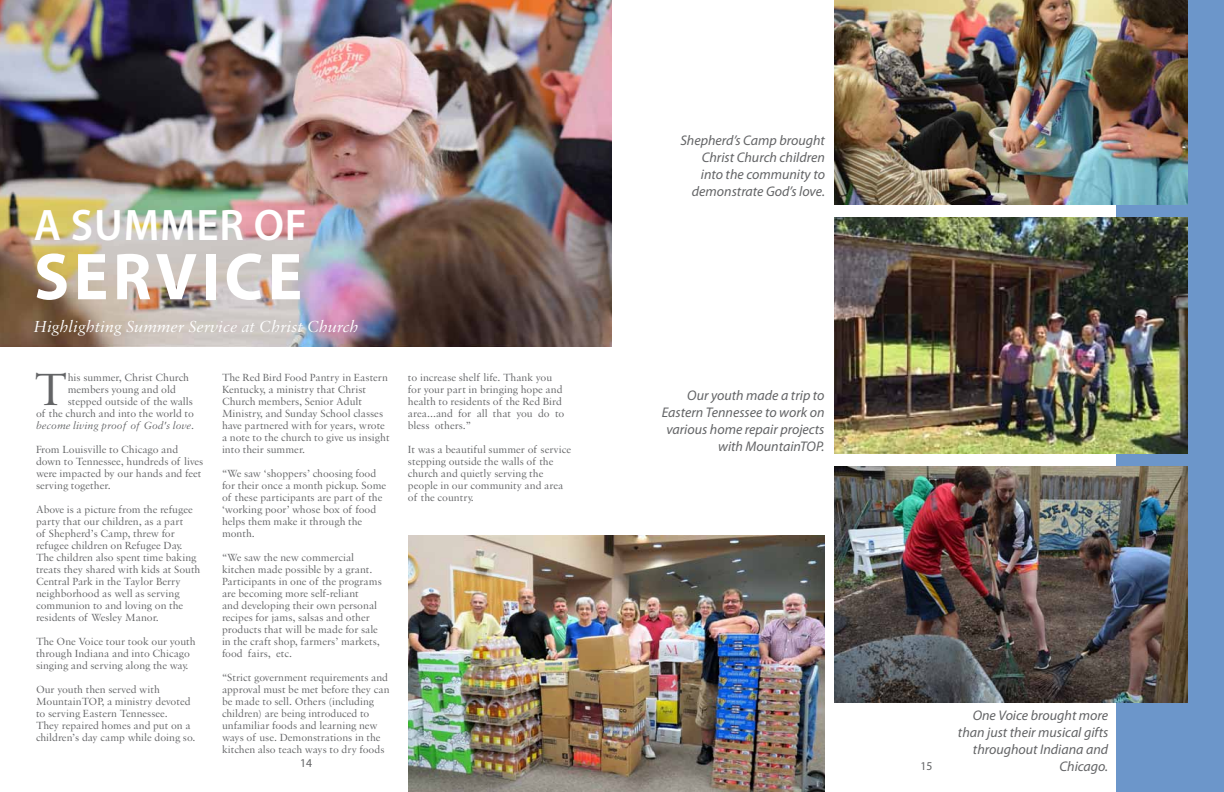
<style>
.page{position:relative;width:1224px;height:792px;background:#fff}
.page>*{position:absolute;margin:0;border:0;box-sizing:border-box;transform-origin:0 0}
.t1{font:700 66.9px "Myriad Pro";letter-spacing:.07em;color:#fff}
.t2{font:47.9px "Sabon MT Pro";color:#636466}
.t3{font:600 44.4px "Myriad Pro";letter-spacing:.02em;color:#fff}
.t4{font:italic 17px "Sabon MT Pro";color:#fff}
.t5{font:italic 14px/17px "Myriad Pro";color:#636466;text-align:right}
.t6{font:12px "Myriad Pro";color:#636466}
.t7{font:11px/12px "Sabon MT Pro";color:#636466}
.t8{font:italic 11px "Sabon MT Pro";color:#636466}
.s1{font-style:normal}
</style>
<div class="page">
<img style="left:0;top:0;width:612px;height:347px">
<div style="left:1116px;top:0;width:108px;height:792px;background:#6c96ca"></div>
<img style="left:834px;top:0;width:354px;height:205px">
<img style="left:834px;top:217px;width:354px;height:236px">
<img style="left:834px;top:466px;width:354px;height:236px">
<img style="left:408px;top:535px;width:416px;height:257px">
<h3 class="t3" style="left:34px;top:197px;width:275px">A SUMMER OF</h3>
<h1 class="t1" style="left:34px;top:233px;width:270px">SERVICE</h1>
<h3 class="t4" style="left:33px;top:317px;width:327px">Highlighting Summer Service at Christ Church</h3>
<h2 class="t2" style="left:34px;top:360px;width:35px">T</h2>
<p class="t7" style="left:68px;top:371px;width:123px">his summer, Christ Church</p>
<p class="t7" style="left:222px;top:371px;width:169px">The Red Bird Food Pantry in Eastern<br>Kentucky, a ministry that Christ<br>Church members, Senior Adult<br>Ministry, and Sunday School classes have partnered with for years, wrote a note to the church to give us insight into their summer.</p>
<p class="t7" style="left:222px;top:467px;width:166px">“We saw ‘shoppers’ choosing food for their once a month pickup. Some of these participants are part of the ‘working poor’ whose box of food helps them make it through the month.</p>
<p class="t7" style="left:222px;top:551px;width:161px">“We saw the new commercial kitchen made possible by a grant.<br>Participants in one of the programs are becoming more self-reliant<br>and developing their own personal recipes for jams, salsas and other products that will be made for sale in the craft shop, farmers’ markets, food fairs, etc.</p>
<p class="t7" style="left:222px;top:671px;width:169px">“Strict government requirements and approval must be met before they can be made to sell. Others (including children) are being introduced to unfamiliar foods and learning new ways of use. Demonstrations in the kitchen also teach ways to dry foods</p>
<p class="t7" style="left:68px;top:383px;width:110px">members young and old</p>
<p class="t7" style="left:68px;top:395px;width:127px">stepped outside of the walls</p>
<p class="t7" style="left:36px;top:407px;width:159px">of the church and into the world to</p>
<p class="t8" style="left:36px;top:418px;width:160px">become living proof of God's love<span class="s1">.</span></p>
<p class="t7" style="left:36px;top:443px;width:169px">From Louisville to Chicago and down to Tennessee, hundreds of lives were impacted by our hands and feet serving together.</p>
<p class="t7" style="left:36px;top:503px;width:166px">Above is a picture from the refugee party that our children, as a part<br>of Shepherd’s Camp, threw for refugee children on Refugee Day.<br>The children also spent time baking treats they shared with kids at South<br>Central Park in the Taylor Berry neighborhood as well as serving communion to and loving on the residents of Wesley Manor.</p>
<p class="t7" style="left:36px;top:635px;width:161px">The One Voice tour took our youth through Indiana and into Chicago singing and serving along the way.</p>
<p class="t7" style="left:36px;top:683px;width:161px">Our youth then served with<br>MountainTOP, a ministry devoted to serving Eastern Tennessee.<br>They repaired homes and put on a children’s day camp while doing so.</p>
<p class="t7" style="left:408px;top:371px;width:158px">to increase shelf life. Thank you for your part in bringing hope and health to residents of the Red Bird area...and for all that you do to bless others.”</p>
<p class="t7" style="left:408px;top:443px;width:165px">It was a beautiful summer of service stepping outside the walls of the church and quietly serving the people in our community and area of the country.</p>
<p class="t5" style="left:680px;top:132px;width:146px">Shepherd’s Camp brought<br>Christ Church children into the community to demonstrate God’s love.</p>
<p class="t5" style="left:662px;top:387px;width:164px">Our youth made a trip to<br>Eastern Tennessee to work on various home repair projects with MountainTOP.</p>
<p class="t6" style="left:300px;top:756px;width:13px">14</p>
<p class="t6" style="left:921px;top:759px;width:13px">15</p>
<p class="t5" style="left:958px;top:706px;width:152px">One Voice brought more than just their musical gifts throughout Indiana and<br>Chicago.</p>
</div>
